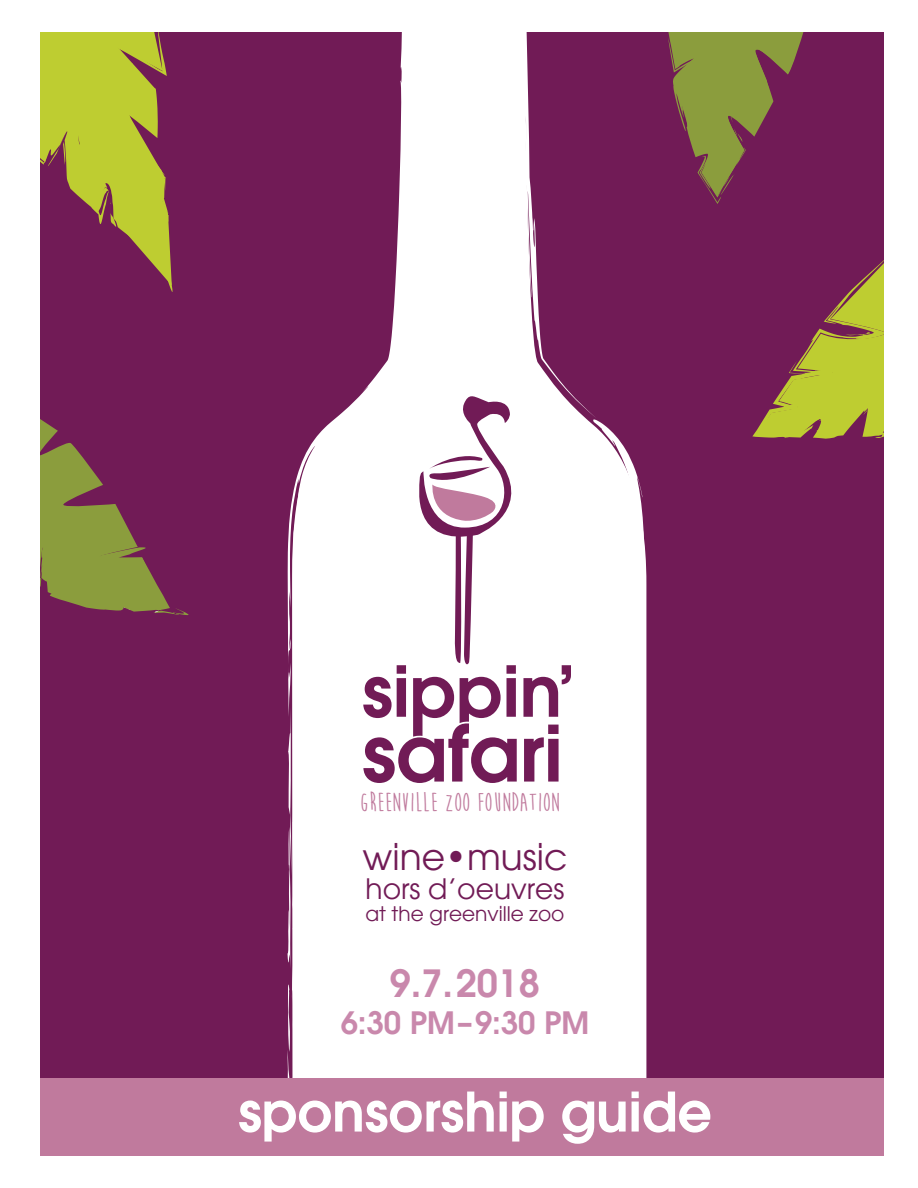
<style>
.page{position:relative;width:918px;height:1188px;background:#fff}
.page>*{position:absolute;margin:0;border:0;box-sizing:border-box;transform-origin:0 0}
.t1{font:600 54.15px "Avant Garde";color:#fff}
.t2{font:600 37.5px "Avant Garde";color:#c988ac}
.t3{font:36px "Avant Garde";color:#711b56}
.t4{font:600 30.9px "Avant Garde";color:#c988ac}
.t5{font:28.2px "Avant Garde";color:#711b56}
.t6{font:700 26.7px "Moon Flower";color:#c07a9d}
.t7{font:20.1px "Avant Garde";color:#711b56}
</style>
<div class="page">
<div style="left:40px;top:33px;width:844px;height:1045px;background:#711b56"></div>
<svg style="left:40px;top:419px;width:149px;height:196px"></svg>
<svg style="left:644px;top:773px;width:1px;height:17px"></svg>
<div style="left:332px;top:1042px;width:237px;height:36px;background:#fff"></div>
<svg style="left:287px;top:953px;width:34px;height:125px"></svg>
<svg style="left:288px;top:33px;width:307px;height:1009px;fill:#fff"></svg>
<div style="left:569px;top:419px;width:75px;height:659px;background:#fff"></div>
<div style="left:40px;top:1078px;width:844px;height:77px;background:#c07a9d"></div>
<svg style="left:668px;top:33px;width:135px;height:171px"></svg>
<svg style="left:752px;top:260px;width:132px;height:179px"></svg>
<svg style="left:40px;top:33px;width:133px;height:259px"></svg>
<svg style="left:363px;top:393px;width:208px;height:390px"></svg>
<p class="t6" style="left:359px;top:788px;width:202px">GREENVILLE ZOO FOUNDATION</p>
<h3 class="t3" style="left:363px;top:836px;width:206px">wine•music</h3>
<p class="t5" style="left:366px;top:871px;width:200px">hors d’oeuvres</p>
<p class="t7" style="left:365px;top:901px;width:201px">at the greenville zoo</p>
<h2 class="t2" style="left:390px;top:958px;width:152px">9.7.2018</h2>
<p class="t4" style="left:341px;top:1002px;width:250px">6:30 PM–9:30 PM</p>
<h1 class="t1" style="left:238px;top:1076px;width:475px">sponsorship guide</h1>
</div>
